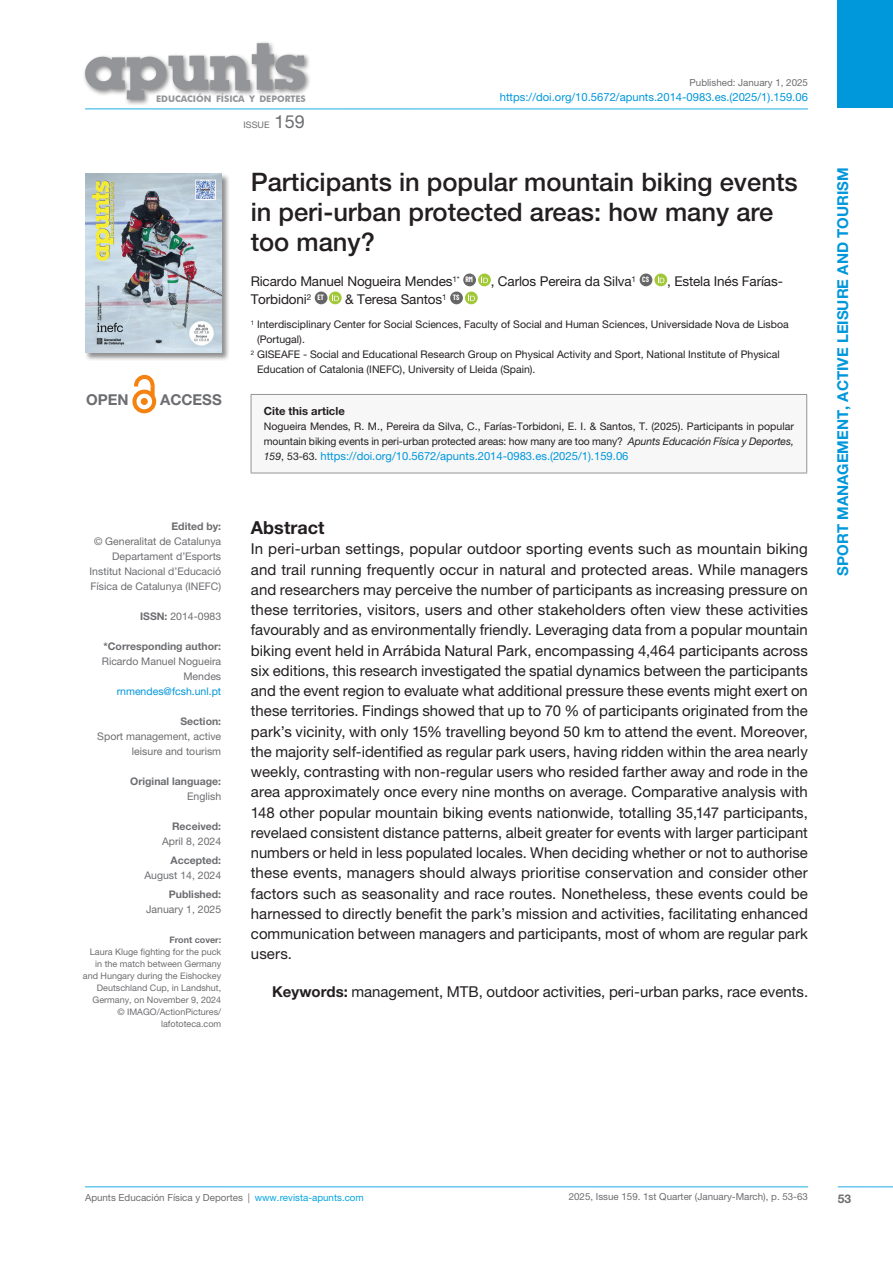
<style>
.page{position:relative;width:893px;height:1263px;background:#fff}
.page>*{position:absolute;margin:0;border:0;box-sizing:border-box;transform-origin:0 0}
._01-TITULO_ARTICULO{font:500 25.5px/30px "Helvetica Neue LT Pro";color:#231f20}
._05-TITULO_RESUMEN{font:700 18px "Helvetica Neue LT Pro";letter-spacing:.005em;color:#231f20}
._07-KEYWORDS{font:15px/20.2px "Helvetica Neue LT Pro";color:#231f20;text-align:justify}
.t1{font:700 15px "Helvetica Neue LT Pro";color:#0097db}
.t2{font:700 15px "Helvetica Neue LT Pro";color:#6c6d70}
._02-AUTORES{font:13.5px "Helvetica Neue LT Pro";letter-spacing:-.01em;color:#231f20}
.t3{font:700 12px "Helvetica Neue LT Pro";color:#6c6d70}
._04-_CITACION{font:11.25px "Helvetica Neue LT Pro";color:#0097db}
._04-_CITACION-2{font:700 11.25px "Helvetica Neue LT Pro";color:#231f20}
._03-AFILIACION{font:10.5px/15px "Helvetica Neue LT Pro";color:#231f20}
.TEXTO_FICHA{font:10.5px/15px "Helvetica Neue LT Pro";color:#6c6d70;text-align:right}
._04-_CITACION-3{font:10.5px/15px "Helvetica Neue LT Pro";color:#231f20}
.TEXTO_FICHA-2{font:700 10.5px/15px "Helvetica Neue LT Pro";color:#6c6d70;text-align:right}
.t4{font:9.75px "Helvetica Neue LT Pro";color:#6c6d70}
.TEXTO_FICHA-3{font:9px/12px "Helvetica Neue LT Pro";color:#6c6d70;text-align:right}
.t5{font:700 9px "Futura BT";color:#939598}
.t6{font:700 7.5px "Barlow Condensed";color:#fff}
.s1{font-size:18px}
.s2{font-style:italic}
.s3{font-style:italic;font-size:10.5px;color:#231f20}
.s4{font-size:10.5px;color:#231f20}
.s5{font-weight:700}
.s6{color:#0097db}
.s7{font-weight:400}
.s8{color:#04a5e0}
</style>
<div class="page">
<svg style="left:134px;top:392px;width:20px;height:19px"></svg>
<div style="left:132px;top:390px;width:24px;height:23px;border:4px solid #f58110;border-radius:50%"></div>
<div style="left:141px;top:398px;width:7px;height:7px;background:#f58110;border-radius:50%"></div>
<svg style="left:134px;top:374px;width:21px;height:21px"></svg>
<hr style="left:85px;top:109px;width:723px;height:1px;background:#1fade3">
<hr style="left:85px;top:1186px;width:723px;height:1px;background:#1fade3">
<hr style="left:838px;top:1186px;width:55px;height:1px;background:#1fade3">
<div style="left:838px;top:0;width:55px;height:108px;background:#0097db"></div>
<div style="left:82px;top:41px;width:229px;height:65px;background:#231f20;opacity:.5"></div>
<svg style="left:85px;top:43px;width:220px;height:56px"></svg>
<div style="left:85px;top:173px;width:145px;height:188px;background:#231f20;opacity:.5"></div>
<img style="left:85px;top:173px;width:137px;height:179px">
<div style="left:463px;top:274px;width:13px;height:12px;background:#666;border-radius:50%"></div>
<svg style="left:478px;top:274px;width:13px;height:12px"></svg>
<svg style="left:481px;top:276px;width:7px;height:7px"></svg>
<div style="left:640px;top:274px;width:12px;height:12px;background:#666;border-radius:50%"></div>
<svg style="left:654px;top:274px;width:13px;height:12px"></svg>
<svg style="left:658px;top:276px;width:6px;height:7px"></svg>
<div style="left:315px;top:292px;width:12px;height:12px;background:#666;border-radius:50%"></div>
<svg style="left:329px;top:292px;width:13px;height:12px"></svg>
<svg style="left:332px;top:294px;width:7px;height:7px"></svg>
<div style="left:450px;top:292px;width:13px;height:12px;background:#666;border-radius:50%"></div>
<svg style="left:465px;top:292px;width:13px;height:12px"></svg>
<svg style="left:468px;top:294px;width:7px;height:7px"></svg>
<div style="left:251px;top:394px;width:556px;height:79px;background:#f7f7f8"></div>
<hr style="left:251px;top:394px;width:556px;height:1px;background:#939598">
<hr style="left:251px;top:395px;width:1px;height:78px;background:#939598">
<hr style="left:806px;top:395px;width:1px;height:78px;background:#939598">
<hr style="left:251px;top:473px;width:556px;height:1px;background:#939598">
<p class="t4" style="left:690px;top:77px;width:120px">Published: January 1, 2025</p>
<p class="t5" style="left:156px;top:93px;width:151px">EDUCACIÓN FÍSICA Y DEPORTES</p>
<p class="_04-_CITACION" style="left:500px;top:90px;width:310px">https://doi.org/10.5672/apunts.2014-0983.es.(2025/1).159.06</p>
<p class="t2" style="left:86px;top:391px;width:44px">OPEN</p>
<p class="t2" style="left:160px;top:391px;width:63px">ACCESS</p>
<p class="TEXTO_FICHA-3" style="left:243px;top:119px;width:63px">ISSUE <span class="s1">159</span></p>
<p class="_01-TITULO_ARTICULO" style="left:251px;top:167px;width:549px">Participants in popular mountain biking events in peri-urban protected areas: how many are too many?</p>
<p class="_02-AUTORES" style="left:251px;top:273px;width:211px">Ricardo Manuel Nogueira Mendes<sup>1*</sup></p>
<p class="t6" style="left:465px;top:274px;width:9px">RM</p>
<p class="_02-AUTORES" style="left:491px;top:273px;width:147px">, Carlos Pereira da Silva<sup>1</sup></p>
<p class="t6" style="left:642px;top:274px;width:8px">CS</p>
<p class="_02-AUTORES" style="left:667px;top:273px;width:117px">, Estela Inés Farías-</p>
<p class="_02-AUTORES" style="left:251px;top:291px;width:62px">Torbidoni<sup>2</sup></p>
<p class="t6" style="left:317px;top:292px;width:8px">ET</p>
<p class="_02-AUTORES" style="left:345px;top:291px;width:103px">&amp; Teresa Santos<sup>1</sup></p>
<p class="t6" style="left:453px;top:292px;width:8px">TS</p>
<p class="_03-AFILIACION" style="left:257px;top:316px;width:533px;text-indent:-6px"><sup>1</sup> Interdisciplinary Center for Social Sciences, Faculty of Social and Human Sciences, Universidade Nova de Lisboa (Portugal).</p>
<p class="_03-AFILIACION" style="left:257px;top:346px;width:524px;text-indent:-6px"><sup>2</sup> GISEAFE - Social and Educational Research Group on Physical Activity and Sport, National Institute of Physical<br>Education of Catalonia (INEFC), University of Lleida (Spain).</p>
<p class="_04-_CITACION-2" style="left:264px;top:404px;width:82px">Cite this article</p>
<p class="_04-_CITACION-3" style="left:264px;top:419px;width:532px">Nogueira Mendes, R. M., Pereira da Silva, C., Farías-Torbidoni, E. I. &amp; Santos, T. (2025). Participants in popular mountain biking events in peri-urban protected areas: how many are too many? <span class="s2">Apunts Educación Física y Deportes,</span></p>
<p class="_04-_CITACION" style="left:264px;top:449px;width:366px"><span class="s3">159</span><span class="s4">, 53-63.</span> https://doi.org/10.5672/apunts.2014-0983.es.(2025/1).159.06</p>
<p class="TEXTO_FICHA-2" style="left:171px;top:518px;width:51px">Edited by:</p>
<p class="TEXTO_FICHA" style="left:94px;top:533px;width:129px">© Generalitat de Catalunya</p>
<p class="TEXTO_FICHA" style="left:112px;top:548px;width:111px">Departament d’Esports</p>
<p class="TEXTO_FICHA" style="left:90px;top:563px;width:133px;text-align:left">Institut Nacional d’Educació<br>Física de Catalunya (INEFC)</p>
<p class="TEXTO_FICHA" style="left:140px;top:608px;width:83px"><span class="s5">ISSN:</span> 2014-0983</p>
<p class="TEXTO_FICHA-2" style="left:104px;top:638px;width:119px">*Corresponding author:</p>
<p class="TEXTO_FICHA" style="left:102px;top:653px;width:121px">Ricardo Manuel Nogueira<br>Mendes <span class="s6">rnmendes@fcsh.unl.pt</span></p>
<p class="TEXTO_FICHA-2" style="left:180px;top:713px;width:42px">Section:</p>
<p class="TEXTO_FICHA" style="left:97px;top:728px;width:125px">Sport management, active leisure and tourism</p>
<p class="TEXTO_FICHA-2" style="left:130px;top:773px;width:92px">Original language:<br><span class="s7">English</span></p>
<p class="TEXTO_FICHA" style="left:162px;top:818px;width:61px"><span class="s5">Received:<br></span>April 8, 2024</p>
<p class="TEXTO_FICHA" style="left:144px;top:852px;width:78px"><span class="s5">Accepted:<br></span>August 14, 2024</p>
<p class="TEXTO_FICHA" style="left:146px;top:887px;width:77px"><span class="s5">Published:<br></span>January 1, 2025</p>
<p class="TEXTO_FICHA-3" style="left:83px;top:934px;width:140px"><span class="s5">Front cover:<br></span>Laura Kluge fighting for the puck in the match between Germany and Hungary during the Eishockey<br>Deutschland Cup, in Landshut,<br>Germany, on November 9, 2024</p>
<p class="TEXTO_FICHA-3" style="left:117px;top:1006px;width:105px">© IMAGO/ActionPictures/</p>
<p class="TEXTO_FICHA-3" style="left:161px;top:1018px;width:62px">lafototeca.com</p>
<p class="_05-TITULO_RESUMEN" style="left:251px;top:516px;width:75px">Abstract</p>
<p class="_07-KEYWORDS" style="left:251px;top:539px;width:559px">In peri-urban settings, popular outdoor sporting events such as mountain biking and trail running frequently occur in natural and protected areas. While managers and researchers may perceive the number of participants as increasing pressure on these territories, visitors, users and other stakeholders often view these activities favourably and as environmentally friendly. Leveraging data from a popular mountain biking event held in Arrábida Natural Park, encompassing 4,464 participants across six editions, this research investigated the spatial dynamics between the participants and the event region to evaluate what additional pressure these events might exert on these territories. Findings showed that up to 70 % of participants originated from the park’s vicinity, with only 15% travelling beyond 50 km to attend the event. Moreover, the majority self-identified as regular park users, having ridden within the area nearly weekly, contrasting with non-regular users who resided farther away and rode in the area approximately once every nine months on average. Comparative analysis with 148 other popular mountain biking events nationwide, totalling 35,147 participants, revelaed consistent distance patterns, albeit greater for events with larger participant numbers or held in less populated locales. When deciding whether or not to authorise these events, managers should always prioritise conservation and consider other factors such as seasonality and race routes. Nonetheless, these events could be harnessed to directly benefit the park’s mission and activities, facilitating enhanced communication between managers and participants, most of whom are regular park users.</p>
<p class="_07-KEYWORDS" style="left:272px;top:981px;width:537px"><span class="s5">Keywords:</span> management, MTB, outdoor activities, peri-urban parks, race events.</p>
<p class="t1" style="left:833px;top:576px;width:410px;rotate:-90deg">SPORT MANAGEMENT, ACTIVE LEISURE AND TOURISM</p>
<p class="t4" style="left:85px;top:1192px;width:280px">Apunts Educación Física y Deportes | <span class="s8">www.revista-apunts.com</span></p>
<p class="t4" style="left:569px;top:1191px;width:241px">2025, Issue 159. 1st Quarter (January-March), p. 53-63</p>
<p class="t3" style="left:838px;top:1191px;width:15px">53</p>
</div>
